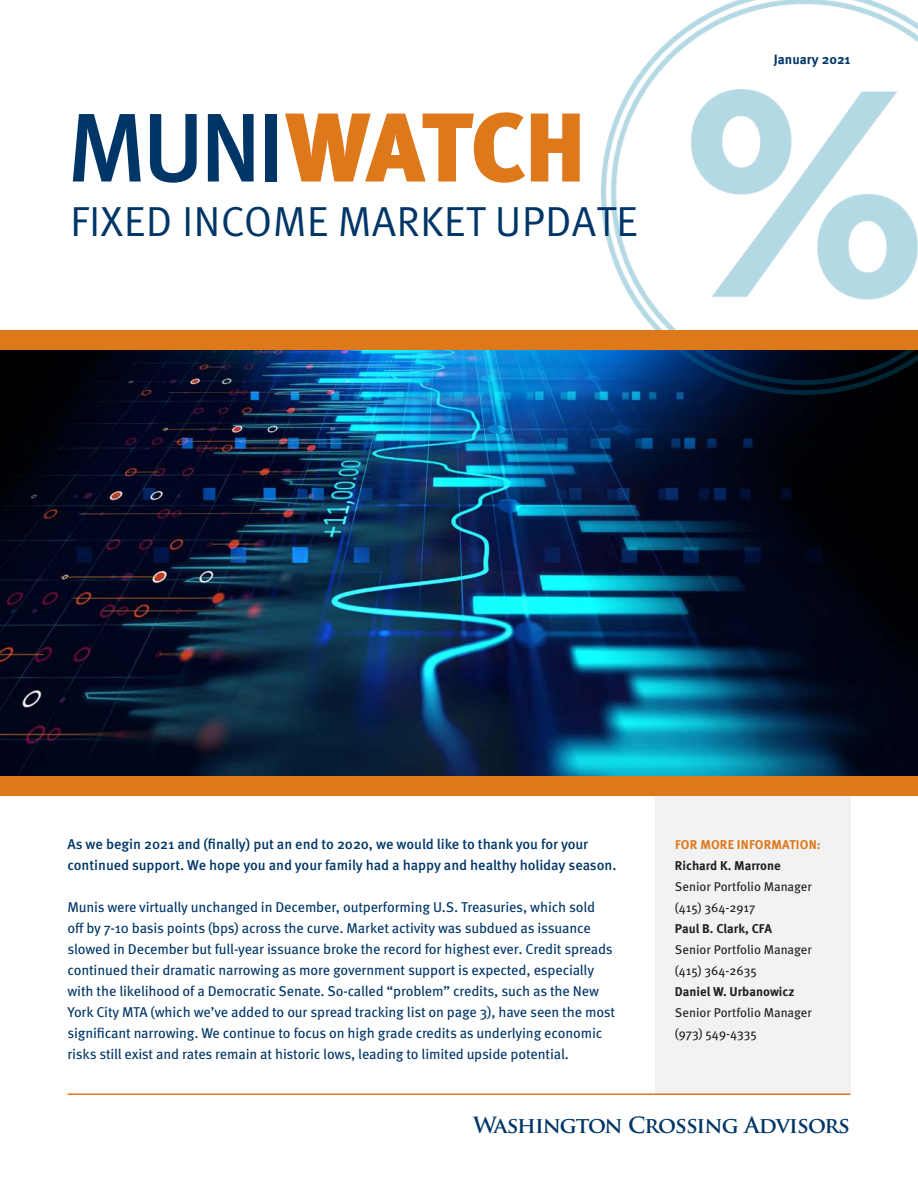
<style>
.page{position:relative;width:918px;height:1188px;background:#fff}
.page>*{position:absolute;margin:0;border:0;box-sizing:border-box;transform-origin:0 0}
.t1{font:900 97.5px "Meta OT";letter-spacing:-.03em;color:#de791b}
.t2{font:42px "Meta OT Norm";letter-spacing:.005em;color:#003667}
.t3{font:700 21.75px "Trajan Pro";letter-spacing:-.05em;color:#003667}
.t4{font:14.25px/21px "Meta OT";letter-spacing:-.01em;color:#003667}
.t5{font:500 14.25px "Meta OT";letter-spacing:-.005em;color:#003667}
.t6{font:700 13.5px "Meta OT";color:#003667}
.t7{font:12.75px "Meta OT";color:#231f20}
.t8{font:700 12.75px "Meta OT";color:#231f20}
.t9{font:700 12.75px "Meta OT";letter-spacing:.01em;color:#de791b}
.s1{font-weight:500;color:#003667}
</style>
<div class="page">
<div style="left:655px;top:787px;width:195px;height:307px;background:#f2f2f3"></div>
<img style="left:0;top:350px;width:918px;height:436px">
<div style="left:0;top:776px;width:917px;height:20px;background:#de791b"></div>
<img style="left:602px;top:0;width:316px;height:394px">
<hr style="left:68px;top:1094px;width:782px;height:1px;background:#de791b">
<div style="left:0;top:331px;width:917px;height:19px;background:#de791b"></div>
<p class="t1" style="left:66px;top:88px;width:521px"><span class="s1">MUNI</span>WATCH</p>
<p class="t2" style="left:70px;top:196px;width:569px">FIXED INCOME MARKET UPDATE</p>
<p class="t6" style="left:774px;top:51px;width:78px">January 2021</p>
<p class="t5" style="left:68px;top:835px;width:522px">As we begin 2021 and (finally) put an end to 2020, we would like to thank you for your</p>
<p class="t5" style="left:68px;top:856px;width:550px">continued support. We hope you and your family had a happy and healthy holiday season.</p>
<p class="t4" style="left:68px;top:897px;width:529px">Munis were virtually unchanged in December, outperforming U.S. Treasuries, which sold</p>
<p class="t4" style="left:68px;top:918px;width:549px">off by 7-10 basis points (bps) across the curve. Market activity was subdued as issuance slowed in December but full-year issuance broke the record for highest ever. Credit spreads continued their dramatic narrowing as more government support is expected, especially with the likelihood of a Democratic Senate. So-called “problem” credits, such as the New York City MTA (which we’ve added to our spread tracking list on page 3), have seen the most significant narrowing. We continue to focus on high grade credits as underlying economic risks still exist and rates remain at historic lows, leading to limited upside potential.</p>
<p class="t9" style="left:675px;top:836px;width:147px">FOR MORE INFORMATION:</p>
<p class="t8" style="left:675px;top:857px;width:107px">Richard K. Marrone</p>
<p class="t7" style="left:675px;top:879px;width:139px">Senior Portfolio Manager</p>
<p class="t7" style="left:675px;top:900px;width:82px">(415) 364-2917</p>
<p class="t8" style="left:675px;top:920px;width:99px">Paul B. Clark, CFA</p>
<p class="t7" style="left:675px;top:942px;width:139px">Senior Portfolio Manager</p>
<p class="t7" style="left:675px;top:963px;width:83px">(415) 364-2635</p>
<p class="t8" style="left:675px;top:983px;width:121px">Daniel W. Urbanowicz</p>
<p class="t7" style="left:675px;top:1005px;width:139px">Senior Portfolio Manager</p>
<p class="t7" style="left:675px;top:1026px;width:84px">(973) 549-4335</p>
<p class="t3" style="left:473px;top:1112px;width:378px">Washington Crossing Advisors</p>
</div>
